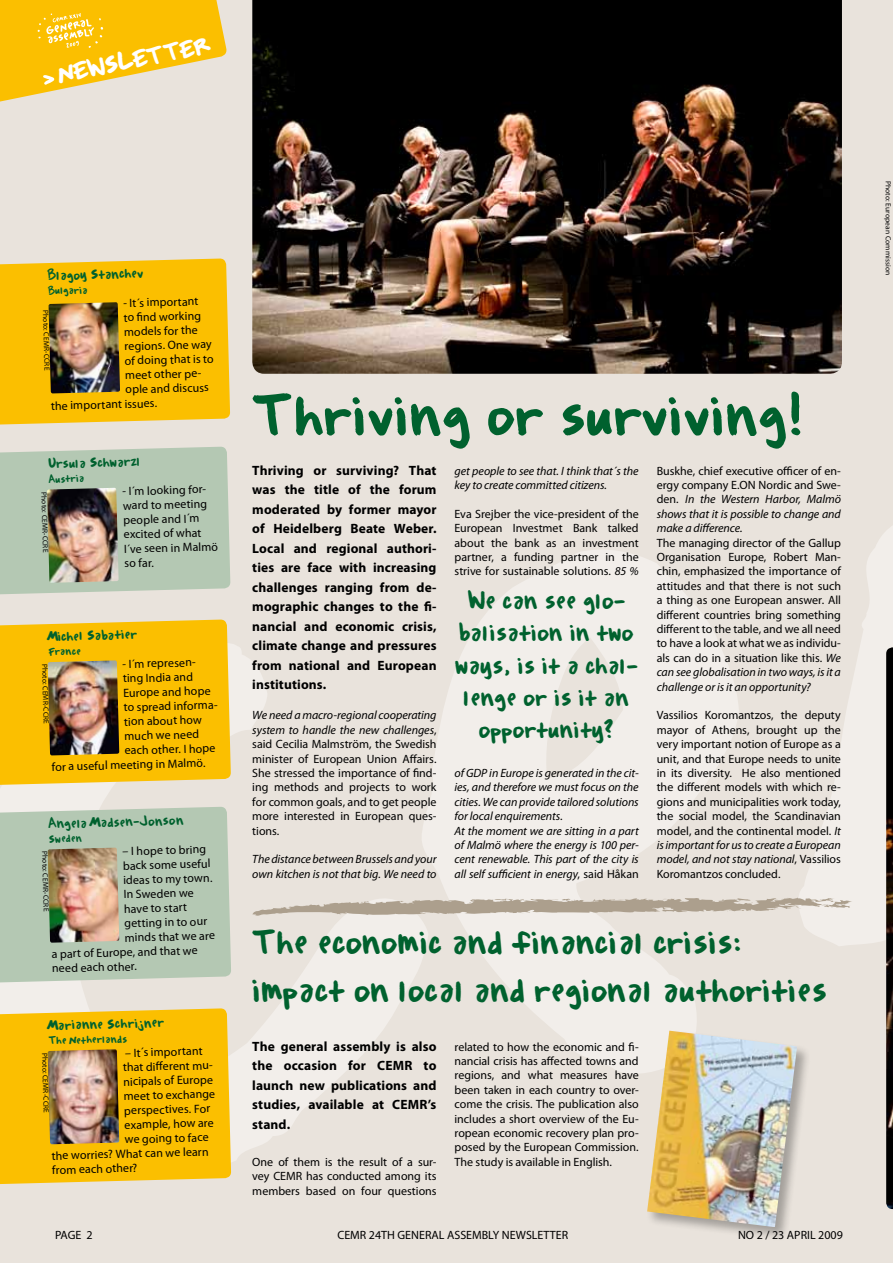
<style>
.page{position:relative;width:893px;height:1263px;background:#e9e3dc}
.page>*{position:absolute;margin:0;border:0;box-sizing:border-box;transform-origin:0 0}
.t1{font:64.5px "CCRE Handwriting";color:#00612e}
.t2{font:37.5px/48px "CCRE Handwriting";color:#00612e}
.t3{font:27.15px "CCRE Handwriting";color:#fff}
.t4{font:27px/32.4px "CCRE Handwriting";color:#00612e;text-align:center}
.t5{font:15px "CCRE Handwriting";color:#00612e}
.t6{font:700 13.5px/19.5px "Myriad Pro";letter-spacing:.01em;color:#000;text-align:justify}
.t7{font:12px/14.4px "Myriad Pro";color:#000;text-align:justify}
.t8{font:italic 12px/14.4px "Myriad Pro";letter-spacing:-.005em;color:#000}
.t9{font:12px "Myriad";color:#000}
.t10{font:12px "CCRE Handwriting";color:#00612e}
.t11{font:7.5px "Myriad Pro";letter-spacing:.015em;color:#000}
.s1{font-style:italic}
.s2{font-style:normal}
</style>
<div class="page">
<svg style="left:0;top:637px;width:428px;height:546px;background:#ebe5df"></svg>
<svg style="left:418px;top:546px;width:321px;height:532px;background:#eee9e4"></svg>
<svg style="left:793px;top:482px;width:100px;height:465px;background:#ece7e1"></svg>
<img style="left:886px;top:647px;width:7px;height:562px">
<svg style="left:0;top:0;width:228px;height:105px;background:#f6c93f"></svg>
<img style="left:252px;top:0;width:590px;height:374px">
<svg style="left:0;top:446px;width:230px;height:149px;background:#b7c9b5"></svg>
<svg style="left:0;top:619px;width:231px;height:167px;background:#f9c10d"></svg>
<div style="left:0;top:807px;width:231px;height:176px;background:#b4c8b3"></div>
<div style="left:0;top:1008px;width:231px;height:177px;background:#fbbf00"></div>
<svg style="left:0;top:258px;width:230px;height:168px;background:#f9c10d"></svg>
<img style="left:47px;top:488px;width:72px;height:95px">
<img style="left:48px;top:660px;width:71px;height:95px">
<img style="left:48px;top:848px;width:71px;height:95px">
<img style="left:48px;top:1049px;width:71px;height:95px">
<img style="left:48px;top:302px;width:72px;height:91px">
<svg style="left:252px;top:897px;width:600px;height:19px;background:#cac1b5"></svg>
<div style="left:645px;top:1029px;width:165px;height:211px;background:#000;opacity:.3"></div>
<img style="left:647px;top:1031px;width:150px;height:196px">
<h3 class="t3" style="left:55px;top:60px;width:156px;rotate:-12deg">newsletter</h3>
<p class="t5" style="left:47px;top:267px;width:97px;rotate:-2deg">Blagoy Stanchev</p>
<p class="t10" style="left:48px;top:283px;width:41px;rotate:-1deg">Bulgaria</p>
<p class="t7" style="left:123px;top:295px;width:77px;rotate:-1deg">- It´s important</p>
<p class="t7" style="left:124px;top:310px;width:79px;rotate:-1deg">to fi nd working</p>
<p class="t7" style="left:124px;top:324px;width:75px;rotate:-1deg">models for the</p>
<p class="t7" style="left:124px;top:339px;width:89px;rotate:-1deg">regions. One way</p>
<p class="t7" style="left:125px;top:353px;width:90px;rotate:-1deg">of doing that is to</p>
<p class="t7" style="left:125px;top:367px;width:80px;rotate:-1deg">meet other pe-</p>
<p class="t7" style="left:125px;top:382px;width:85px;rotate:-1deg">ople and discuss</p>
<p class="t7" style="left:51px;top:398px;width:108px;rotate:-1deg">the important issues.</p>
<p class="t11" style="left:50px;top:310px;width:62px;rotate:88deg">Photo: CEMR-CCRE</p>
<p class="t5" style="left:48px;top:455px;width:99px;rotate:-2deg">Ursula Schwarzl</p>
<p class="t10" style="left:49px;top:472px;width:37px;rotate:-1deg">Austria</p>
<p class="t7" style="left:122px;top:483px;width:96px;text-align:left;rotate:-1deg">- I´m looking for&shy;ward to meeting people and I´m excited of what<br>I´ve seen in Malmö so far.</p>
<p class="t11" style="left:48px;top:492px;width:62px;rotate:88deg">Photo: CEMR-CCRE</p>
<p class="t5" style="left:48px;top:628px;width:93px;rotate:-2deg">MichelSabatier</p>
<p class="t10" style="left:49px;top:644px;width:36px;rotate:-1deg">France</p>
<p class="t7" style="left:122px;top:656px;width:77px;rotate:-1deg">- I´m represen-</p>
<p class="t7" style="left:123px;top:671px;width:72px;rotate:-1deg">ting India and</p>
<p class="t7" style="left:123px;top:685px;width:89px;rotate:-1deg">Europe and hope</p>
<p class="t7" style="left:124px;top:699px;width:98px;rotate:-1deg">to spread informa-</p>
<p class="t7" style="left:124px;top:714px;width:79px;rotate:-1deg">tion about how</p>
<p class="t7" style="left:124px;top:728px;width:76px;rotate:-1deg">much we need</p>
<p class="t7" style="left:125px;top:743px;width:92px;rotate:-1deg">each other. I hope</p>
<p class="t7" style="left:52px;top:759px;width:155px;rotate:-1deg">for a useful meeting in Malmö.</p>
<p class="t11" style="left:49px;top:663px;width:62px;rotate:88deg">Photo: CEMR-CCRE</p>
<p class="t5" style="left:48px;top:815px;width:137px;rotate:-2deg">Angela Madsen-Jonson</p>
<p class="t10" style="left:49px;top:832px;width:35px;rotate:-1deg">Sweden</p>
<p class="t7" style="left:122px;top:843px;width:85px;rotate:-1deg">– I hope to bring</p>
<p class="t7" style="left:123px;top:858px;width:89px;rotate:-1deg">back some useful</p>
<p class="t7" style="left:123px;top:872px;width:91px;rotate:-1deg">ideas to my town.</p>
<p class="t7" style="left:124px;top:887px;width:72px;rotate:-1deg">In Sweden we</p>
<p class="t7" style="left:124px;top:901px;width:65px;rotate:-1deg">have to start</p>
<p class="t7" style="left:124px;top:915px;width:84px;rotate:-1deg">getting in to our</p>
<p class="t7" style="left:125px;top:930px;width:92px;rotate:-1deg">minds that we are</p>
<p class="t7" style="left:52px;top:946px;width:148px;rotate:-1deg">a part of Europe, and that we</p>
<p class="t7" style="left:52px;top:960px;width:86px;rotate:-1deg">need each other.</p>
<p class="t11" style="left:49px;top:851px;width:62px;rotate:88deg">Photo: CEMR-CCRE</p>
<p class="t5" style="left:48px;top:1017px;width:120px;rotate:-2deg">Marianne Schrijner</p>
<p class="t10" style="left:49px;top:1033px;width:81px;rotate:-1deg">The Netherlands</p>
<p class="t7" style="left:125px;top:1045px;width:79px;rotate:-1deg">– It´s important</p>
<p class="t7" style="left:123px;top:1059px;width:94px;rotate:-1deg">that diff erent mu-</p>
<p class="t7" style="left:123px;top:1074px;width:91px;rotate:-1deg">nicipals of Europe</p>
<p class="t7" style="left:124px;top:1088px;width:93px;rotate:-1deg">meet to exchange</p>
<p class="t7" style="left:124px;top:1103px;width:88px;rotate:-1deg">perspectives. For</p>
<p class="t7" style="left:124px;top:1117px;width:91px;rotate:-1deg">example, how are</p>
<p class="t7" style="left:125px;top:1131px;width:85px;rotate:-1deg">we going to face</p>
<p class="t7" style="left:52px;top:1147px;width:158px;rotate:-1deg">the worries? What can we learn</p>
<p class="t7" style="left:52px;top:1162px;width:87px;rotate:-1deg">from each other?</p>
<p class="t11" style="left:49px;top:1052px;width:62px;rotate:88deg">Photo: CEMR-CCRE</p>
<h1 class="t1" style="left:252px;top:377px;width:553px">Thriving or surviving!</h1>
<p class="t6" style="left:252px;top:460px;width:186px">Thriving or surviving? That was the title of the forum moderated by former mayor of Heidelberg Beate Weber.<br>Local and regional authori&shy;ties are face with increasing challenges ranging from de&shy;mographic changes to the fi&shy;nancial and economic crisis, climate change and pressures from national and European institutions.</p>
<p class="t7" style="left:252px;top:708px;width:186px"><span class="s1">We need a macro-regional cooperating system to handle the new challenges</span>, said Cecilia Malmström, the Swedish minister of European Union Affairs.<br>She stressed the importance of find&shy;ing methods and projects to work for common goals, and to get people more interested in European ques&shy;tions.</p>
<p class="t8" style="left:252px;top:852px;width:186px">The distance between Brussels and your own kitchen is not that big. We need to</p>
<p class="t8" style="left:454px;top:463px;width:186px">get people to see that. I think that´s the key to create committed citizens.</p>
<p class="t7" style="left:454px;top:506px;width:186px">Eva Srejber the vice-president of the European Investmet Bank talked about the bank as an investment partner, a funding partner in the strive for sustainable solutions. <span class="s1">85 %</span></p>
<h3 class="t4" style="left:455px;top:583px;width:184px">We can see glo&shy;balisation in two ways, is it a chal&shy;lenge or is it an opportunity?</h3>
<p class="t8" style="left:454px;top:766px;width:186px">of GDP in Europe is generated in the cit&shy;ies, and therefore we must focus on the cities. We can provide tailored solutions for local enquirements.<br>At the moment we are sitting in a part of Malmö where the energy is 100 per&shy;cent renewable. This part of the city is all self sufficient in energy<span class="s2">, said Håkan</span></p>
<p class="t8" style="left:657px;top:463px;width:186px;text-align:justify"><span class="s2">Buskhe, chief executive officer of en&shy;ergy company E.ON Nordic and Swe&shy;den.</span> In the Western Harbor, Malmö shows that it is possible to change and make a difference.</p>
<p class="t7" style="left:657px;top:535px;width:186px">The managing director of the Gallup Organisation Europe, Robert Man&shy;chin, emphasized the importance of attitudes and that there is not such a thing as one European answer. All different countries bring something different to the table, and we all need to have a look at what we as individu&shy;als can do in a situation like this. <span class="s1">We can see globalisation in two ways, is it a challenge or is it an opportunity?</span></p>
<p class="t7" style="left:657px;top:708px;width:186px">Vassilios Koromantzos, the deputy mayor of Athens, brought up the very important notion of Europe as a unit, and that Europe needs to unite in its diversity. He also mentioned the different models with which re&shy;gions and municipalities work today, the social model, the Scandinavian model, and the continental model. <span class="s1">It is important for us to create a European model, and not stay national</span>, Vassilios Koromantzos concluded.</p>
<h2 class="t2" style="left:252px;top:917px;width:576px">The economic and financial crisis: impact on local and regional authorities</h2>
<p class="t6" style="left:252px;top:1036px;width:186px">The general assembly is also the occasion for CEMR to launch new publications and studies, available at CEMR’s stand.</p>
<p class="t7" style="left:252px;top:1154px;width:186px">One of them is the result of a sur&shy;vey CEMR has conducted among its members based on four questions</p>
<p class="t7" style="left:454px;top:1039px;width:186px">related to how the economic and fi&shy;nancial crisis has affected towns and regions, and what measures have been taken in each country to over&shy;come the crisis. The publication also includes a short overview of the Eu&shy;ropean economic recovery plan pro&shy;posed by the European Commission.<br>The study is available in English.</p>
<p class="t9" style="left:55px;top:1229px;width:39px">PAGE 2</p>
<p class="t9" style="left:337px;top:1229px;width:232px">CEMR 24th GENERAL ASSEMBLY NEWSLETTER</p>
<p class="t9" style="left:738px;top:1229px;width:106px">No 2 / 23 APrIL 2009</p>
<p class="t11" style="left:893px;top:181px;width:96px;rotate:90deg">Photo: European Commission</p>
</div>
